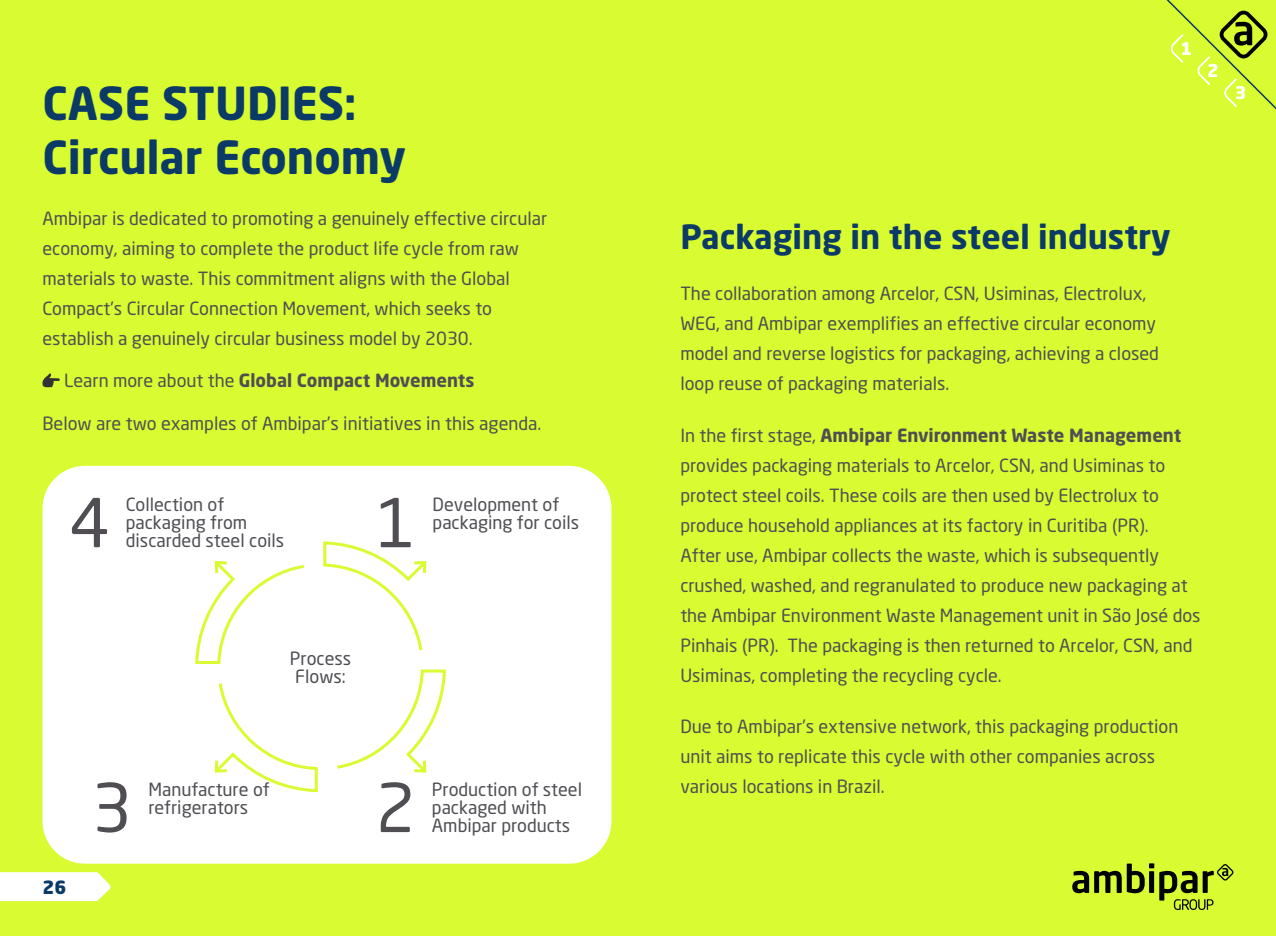
<style>
.page{position:relative;width:1276px;height:936px;background:#fff}
.page>*{position:absolute;margin:0;border:0;box-sizing:border-box;transform-origin:0 0}
.t1{font:66.45px "Neo Sans Std";color:#504e53}
.t2{font:700 45px/54px "Neo Sans Std";color:#0b3a67}
.t3{font:700 33px "Neo Sans Std";color:#0b3a67}
.t4{font:18px/30px "Neo Sans Std";color:#504e53}
.t5{font:700 18px "Neo Sans Std";color:#504e53}
.t6{font:900 18px "Neo Sans Std";color:#0c3a67}
.t7{font:700 17.25px "Neo Sans Std";color:#fff}
.s1{font-weight:400}
.s2{font-weight:700}
</style>
<div class="page">
<div style="left:0;top:0;width:1276px;height:935px;background:#d8fc31"></div>
<div style="left:42px;top:466px;width:569px;height:397px;background:#fff;border-radius:43px"></div>
<svg style="left:323px;top:541px;width:104px;height:110px"></svg>
<svg style="left:195px;top:561px;width:109px;height:103px"></svg>
<svg style="left:214px;top:683px;width:104px;height:110px"></svg>
<svg style="left:337px;top:669px;width:109px;height:104px"></svg>
<svg style="left:42px;top:373px;width:18px;height:14px"></svg>
<svg style="left:1072px;top:863px;width:161px;height:46px"></svg>
<svg style="left:0;top:872px;width:111px;height:29px"></svg>
<svg style="left:1166px;top:0;width:110px;height:110px"></svg>
<h2 class="t2" style="left:42px;top:75px;width:365px">CASE STUDIES:<br>Circular Economy</h2>
<p class="t4" style="left:42px;top:203px;width:506px">Ambipar is dedicated to promoting a genuinely effective circular economy, aiming to complete the product life cycle from raw materials to waste. This commitment aligns with the Global Compact’s Circular Connection Movement, which seeks to establish a genuinely circular business model by 2030.</p>
<p class="t5" style="left:64px;top:369px;width:412px"><span class="s1">Learn more about the</span> Global Compact Movements</p>
<p class="t4" style="left:43px;top:407px;width:500px">Below are two examples of Ambipar’s initiatives in this agenda.</p>
<h1 class="t1" style="left:69px;top:482px;width:42px">4</h1>
<p class="t4" style="left:126px;top:495px;width:160px;line-height:18px">Collection of packaging from discarded steel coils</p>
<h1 class="t1" style="left:376px;top:482px;width:42px">1</h1>
<p class="t4" style="left:432px;top:495px;width:148px;line-height:18px">Development of packaging for coils</p>
<p class="t4" style="left:290px;top:648px;width:63px;line-height:18px">Process<br>Flows:</p>
<p class="t6" style="left:42px;top:875px;width:25px">26</p>
<h1 class="t1" style="left:92px;top:766px;width:42px">3</h1>
<p class="t4" style="left:148px;top:780px;width:123px;line-height:18px">Manufacture of refrigerators</p>
<h1 class="t1" style="left:375px;top:766px;width:42px">2</h1>
<p class="t4" style="left:432px;top:780px;width:152px;line-height:18px">Production of steel packaged with<br>Ambipar products</p>
<p class="t7" style="left:1181px;top:37px;width:13px">1</p>
<p class="t7" style="left:1207px;top:59px;width:13px">2</p>
<p class="t7" style="left:1235px;top:82px;width:13px">3</p>
<h3 class="t3" style="left:680px;top:215px;width:492px">Packaging in the steel industry</h3>
<p class="t4" style="left:680px;top:278px;width:480px">The collaboration among Arcelor, CSN, Usiminas, Electrolux, WEG, and Ambipar exemplifies an effective circular economy model and reverse logistics for packaging, achieving a closed loop reuse of packaging materials.</p>
<p class="t4" style="left:680px;top:419px;width:522px">In the first stage, <span class="s2">Ambipar Environment Waste Management </span>provides packaging materials to Arcelor, CSN, and Usiminas to protect steel coils. These coils are then used by Electrolux to produce household appliances at its factory in Curitiba (PR).<br>After use, Ambipar collects the waste, which is subsequently crushed, washed, and regranulated to produce new packaging at the Ambipar Environment Waste Management unit in São José dos Pinhais (PR). The packaging is then returned to Arcelor, CSN, and Usiminas, completing the recycling cycle.</p>
<p class="t4" style="left:680px;top:711px;width:499px">Due to Ambipar’s extensive network, this packaging production unit aims to replicate this cycle with other companies across various locations in Brazil.</p>
</div>
